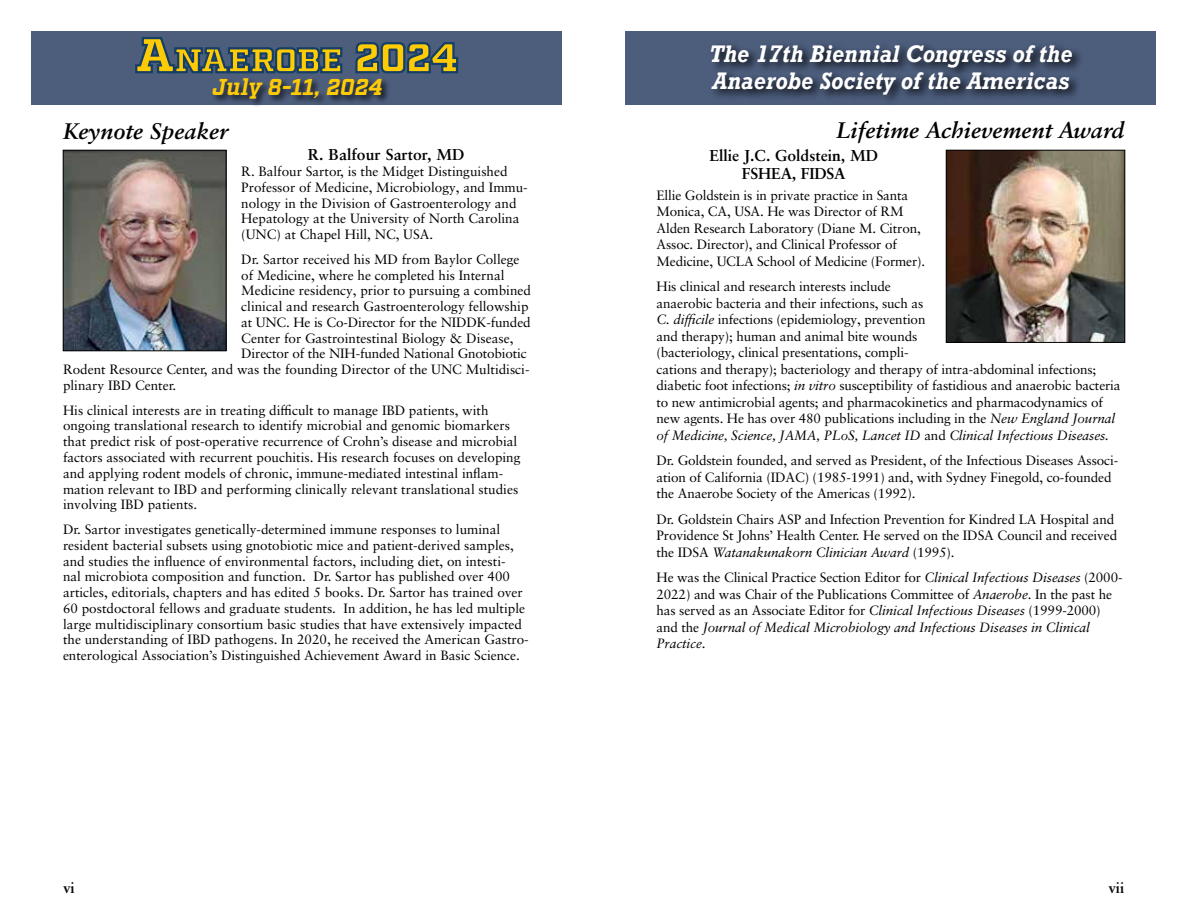
<style>
.page{position:relative;width:1188px;height:918px;background:#fff}
.page>*{position:absolute;margin:0;border:0;box-sizing:border-box;transform-origin:0 0}
.t1{font:italic 700 22.95px "Factoria";color:#ffcb05}
.t2{font:italic 700 22.5px/27px "Rockwell";letter-spacing:.02em;color:#fff;scale:.9 1}
.t3{font:italic 700 22.5px "Sabon LT Pro";letter-spacing:.005em;color:#000}
.t4{font:700 15.75px/18px "Sabon LT Pro";color:#000;text-align:center}
.t5{font:700 15px "Sabon LT Pro";color:#000}
.t6{font:13.5px/16.5px "Sabon LT Pro";color:#000}
.s1{font-style:italic}
</style>
<div class="page">
<img style="left:948px;top:152px;width:175px;height:189px">
<div style="left:946px;top:150px;width:179px;height:193px;border:1px solid #000"></div>
<img style="left:65px;top:152px;width:159px;height:197px">
<div style="left:63px;top:150px;width:163px;height:201px;border:1px solid #000"></div>
<div style="left:32px;top:32px;width:530px;height:73px;background:#4d5e7d"></div>
<div style="left:212px;top:77px;width:179px;height:31px;background:#000;opacity:.75"></div>
<svg style="left:135px;top:37px;width:324px;height:37px"></svg>
<div style="left:626px;top:32px;width:530px;height:73px;background:#4d5e7d"></div>
<div style="left:708px;top:41px;width:377px;height:65px;background:#000;opacity:.9"></div>
<h1 class="t1" style="left:212px;top:73px;width:171px">July 8-11, 2024</h1>
<h2 class="t3" style="left:63px;top:117px;width:166px">Keynote Speaker</h2>
<p class="t4" style="left:308px;top:146px;width:158px">R. Balfour Sartor, MD</p>
<p class="t6" style="left:241px;top:163px;width:288px;line-height:15.8px">R. Balfour Sartor, is the Midget Distinguished Professor of Medicine, Microbiology, and Immu&shy;nology in the Division of Gastroenterology and Hepatology at the University of North Carolina (UNC) at Chapel Hill, NC, USA.</p>
<p class="t6" style="left:241px;top:251px;width:280px">Dr. Sartor received his MD from Baylor College</p>
<p class="t6" style="left:241px;top:266px;width:265px">of Medicine, where he completed his Internal</p>
<p class="t6" style="left:241px;top:282px;width:291px">Medicine residency, prior to pursuing a combined</p>
<p class="t6" style="left:241px;top:298px;width:289px">clinical and research Gastroenterology fellowship</p>
<p class="t6" style="left:241px;top:314px;width:291px">at UNC. He is Co-Director for the NIDDK-funded</p>
<p class="t6" style="left:241px;top:329px;width:274px">Center for Gastrointestinal Biology &amp; Disease,</p>
<p class="t6" style="left:241px;top:345px;width:287px">Director of the NIH-funded National Gnotobiotic</p>
<p class="t6" style="left:63px;top:361px;width:468px">Rodent Resource Center, and was the founding Director of the UNC Multidisci-</p>
<p class="t6" style="left:63px;top:377px;width:115px">plinary IBD Center.</p>
<p class="t6" style="left:63px;top:402px;width:459px;line-height:15.8px">His clinical interests are in treating difficult to manage IBD patients, with ongoing translational research to identify microbial and genomic biomarkers that predict risk of post-operative recurrence of Crohn’s disease and microbial factors associated with recurrent pouchitis. His research focuses on developing and applying rodent models of chronic, immune-mediated intestinal inflam&shy;mation relevant to IBD and performing clinically relevant translational studies involving IBD patients.</p>
<p class="t6" style="left:63px;top:521px;width:467px;line-height:15.8px">Dr. Sartor investigates genetically-determined immune responses to luminal resident bacterial subsets using gnotobiotic mice and patient-derived samples, and studies the influence of environmental factors, including diet, on intesti-<br>nal microbiota composition and function. Dr. Sartor has published over 400 articles, editorials, chapters and has edited 5 books. Dr. Sartor has trained over 60 postdoctoral fellows and graduate students. In addition, he has led multiple large multidisciplinary consortium basic studies that have extensively impacted the understanding of IBD pathogens. In 2020, he received the American Gastro&shy;enterological Association’s Distinguished Achievement Award in Basic Science.</p>
<h2 class="t2" style="left:709px;top:40px;width:405px">The 17th Biennial Congress of the<br>Anaerobe Society of the Americas</h2>
<h2 class="t3" style="left:836px;top:116px;width:290px">Lifetime Achievement Award</h2>
<p class="t4" style="left:710px;top:146px;width:170px">Ellie J.C. Goldstein, MD<br>FSHEA, FIDSA</p>
<p class="t6" style="left:657px;top:186px;width:270px">Ellie Goldstein is in private practice in Santa Monica, CA, USA. He was Director of RM Alden Research Laboratory (Diane M. Citron, Assoc. Director), and Clinical Professor of Medicine, UCLA School of Medicine (Former).</p>
<p class="t6" style="left:657px;top:278px;width:466px">His clinical and research interests include<br>anaerobic bacteria and their infections, such as<br><span class="s1">C. difficile</span> infections (epidemiology, prevention<br>and therapy); human and animal bite wounds<br>(bacteriology, clinical presentations, compli-<br>cations and therapy); bacteriology and therapy of intra-abdominal infections; diabetic foot infections; <span class="s1">in vitro</span> susceptibility of fastidious and anaerobic bacteria to new antimicrobial agents; and pharmacokinetics and pharmacodynamics of new agents. He has over 480 publications including in the <span class="s1">New England Journal of Medicine, Science, JAMA, PLoS, Lancet ID</span> and <span class="s1">Clinical Infectious Diseases.</span></p>
<p class="t6" style="left:657px;top:452px;width:463px">Dr. Goldstein founded, and served as President, of the Infectious Diseases Associ&shy;ation of California (IDAC) (1985-1991) and, with Sydney Finegold, co-founded the Anaerobe Society of the Americas (1992).</p>
<p class="t6" style="left:657px;top:510px;width:462px">Dr. Goldstein Chairs ASP and Infection Prevention for Kindred LA Hospital and<br>Providence St Johns’ Health Center. He served on the IDSA Council and received the IDSA <span class="s1">Watanakunakorn Clinician Award</span> (1995).</p>
<p class="t6" style="left:657px;top:569px;width:467px">He was the Clinical Practice Section Editor for <span class="s1">Clinical Infectious Diseases</span> (2000- 2022) and was Chair of the Publications Committee of <span class="s1">Anaerobe</span>. In the past he has served as an Associate Editor for <span class="s1">Clinical Infectious Diseases</span> (1999-2000) and the <span class="s1">Journal of Medical Microbiology and Infectious Diseases in Clinical Practice</span>.</p>
<p class="t5" style="left:63px;top:879px;width:13px">vi</p>
<p class="t5" style="left:1108px;top:879px;width:17px">vii</p>
</div>
